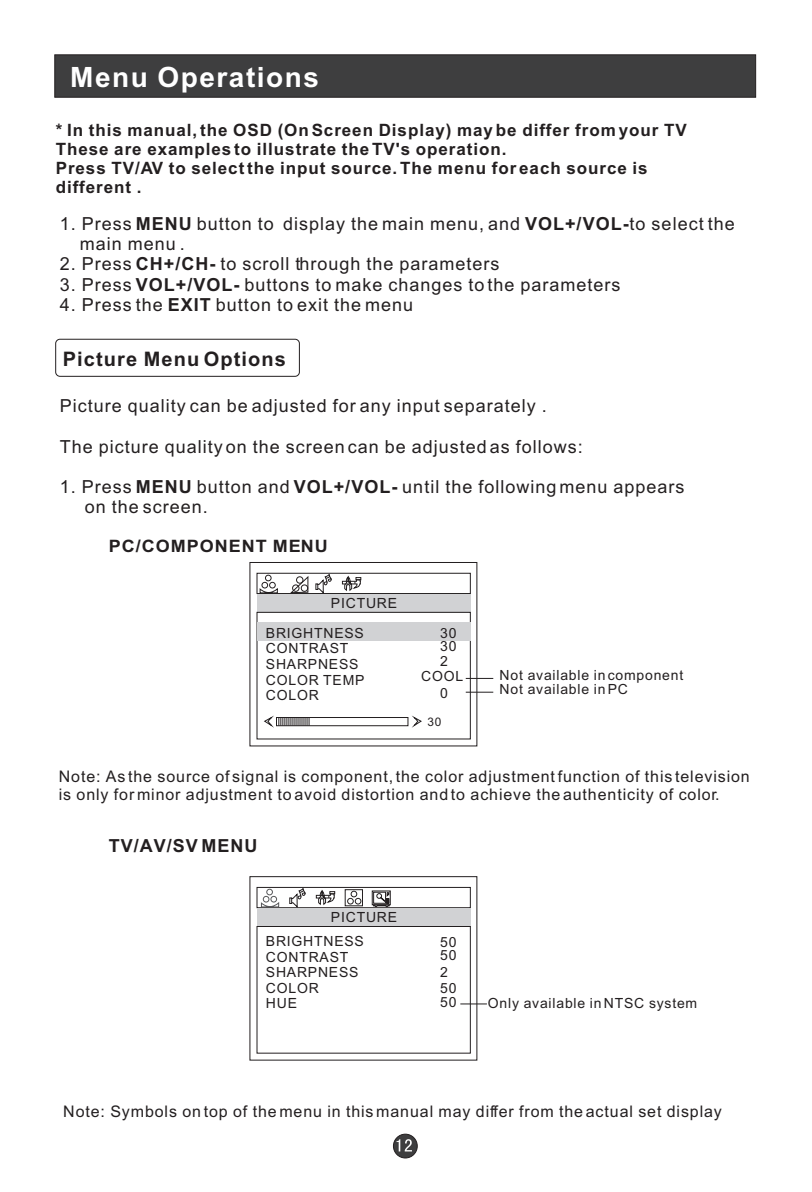
<style>
.page{position:relative;width:812px;height:1192px;background:#fff}
.page>*{position:absolute;margin:0;border:0;box-sizing:border-box;transform-origin:0 0}
.t1{font:700 28px "Arial";letter-spacing:.055em;color:#fff}
.t2{font:700 20px "Arial";letter-spacing:.055em;color:#231f20}
.t3{font:18px/20.2px "Arial";letter-spacing:.055em;color:#231f20}
.t4{font:700 18px "Arial";letter-spacing:.055em;color:#231f20}
.t5{font:700 17px/19px "Arial";letter-spacing:.055em;color:#231f20}
.t6{font:700 17px "Arial";letter-spacing:.055em;color:#231f20;scale:1.05 1}
.t7{font:16px/17.8px "Arial";letter-spacing:.055em;color:#231f20}
.t8{font:14px/15.6px "Arial";letter-spacing:.055em;color:#231f20}
.t9{font:11.8px "Arial";color:#231f20}
.s1{font-weight:700}
</style>
<div class="page">
<div style="left:55px;top:55px;width:701px;height:42px;background:#3e3e3f;border:1px solid #231f20"></div>
<div style="left:393px;top:1134px;width:25px;height:24px;background:#3e3e3f;border:1px solid #231f20;border-radius:50%"></div>
<svg style="left:397px;top:1139px;width:15px;height:12px"></svg>
<div style="left:55px;top:339px;width:245px;height:38px;border:1px solid #231f20;border-radius:4px"></div>
<svg style="left:260px;top:575px;width:18px;height:17px"></svg>
<svg style="left:316px;top:575px;width:16px;height:17px"></svg>
<svg style="left:342px;top:576px;width:19px;height:15px"></svg>
<div style="left:257px;top:573px;width:214px;height:21px;border:1px solid #231f20"></div>
<div style="left:257px;top:594px;width:213px;height:18px;background:#d1d2d4"></div>
<div style="left:257px;top:612px;width:214px;height:127px;border:1px solid #231f20"></div>
<div style="left:257px;top:887px;width:214px;height:21px;border:1px solid #231f20"></div>
<div style="left:257px;top:908px;width:213px;height:19px;background:#d1d2d4"></div>
<div style="left:257px;top:926px;width:214px;height:127px;border:1px solid #231f20"></div>
<svg style="left:291px;top:576px;width:17px;height:17px"></svg>
<div style="left:257px;top:622px;width:213px;height:19px;background:#d1d2d4"></div>
<div style="left:276px;top:717px;width:132px;height:9px;border:1px solid #231f20"></div>
<svg style="left:264px;top:717px;width:46px;height:10px"></svg>
<svg style="left:412px;top:717px;width:10px;height:10px"></svg>
<svg style="left:460px;top:1004px;width:27px;height:1px"></svg>
<svg style="left:261px;top:889px;width:18px;height:19px"></svg>
<svg style="left:290px;top:888px;width:16px;height:20px"></svg>
<svg style="left:316px;top:890px;width:19px;height:15px"></svg>
<div style="left:347px;top:898px;width:7px;height:6px;border:1px solid #231f20;border-radius:50%"></div>
<svg style="left:351px;top:891px;width:10px;height:13px"></svg>
<div style="left:345px;top:889px;width:18px;height:17px;border:1px solid #231f20"></div>
<div style="left:372px;top:891px;width:19px;height:14px;border:1px solid #231f20"></div>
<svg style="left:373px;top:891px;width:17px;height:16px"></svg>
<svg style="left:466px;top:678px;width:27px;height:1px"></svg>
<svg style="left:466px;top:692px;width:27px;height:1px"></svg>
<h1 class="t1" style="left:70px;top:66px;width:250px">Menu Operations</h1>
<p class="t5" style="left:56px;top:122px;width:632px">* In this manual, the OSD (On Screen Display) may be differ from your TV These are examples to illustrate the TV's operation.<br>Press TV/AV to select the input source. The menu for each source is different .</p>
<p class="t3" style="left:80px;top:215px;width:656px;text-indent:-20px">1. Press <span class="s1">MENU</span> button to display the main menu, and <span class="s1">VOL+/VOL-</span>to select the main menu .</p>
<p class="t3" style="left:60px;top:256px;width:441px">2. Press <span class="s1">CH+/CH-</span> to scroll through the parameters</p>
<p class="t3" style="left:60px;top:276px;width:562px">3. Press <span class="s1">VOL+/VOL-</span> buttons to make changes to the parameters</p>
<p class="t3" style="left:60px;top:296px;width:355px">4. Press the <span class="s1">EXIT</span> button to exit the menu</p>
<p class="t2" style="left:63px;top:352px;width:225px">Picture Menu Options</p>
<p class="t3" style="left:60px;top:398px;width:489px">Picture quality can be adjusted for any input separately .</p>
<p class="t3" style="left:60px;top:438px;width:525px">The picture quality on the screen can be adjusted as follows:</p>
<p class="t3" style="left:85px;top:478px;width:601px;text-indent:-25px">1. Press <span class="s1">MENU</span> button and <span class="s1">VOL+/VOL-</span> until the following menu appears on the screen.</p>
<p class="t6" style="left:109px;top:540px;width:210px">PC/COMPONENT MENU</p>
<p class="t8" style="left:331px;top:597px;width:68px">PICTURE</p>
<p class="t8" style="left:266px;top:626px;width:100px">BRIGHTNESS<br>CONTRAST<br>SHARPNESS<br>COLOR TEMP<br>COLOR</p>
<p class="t8" style="left:440px;top:628px;width:18px;line-height:13.2px">30<br>30</p>
<p class="t8" style="left:421px;top:655px;width:44px;text-align:center">2<br>COOL</p>
<p class="t8" style="left:500px;top:669px;width:185px">Not available in component</p>
<p class="t8" style="left:440px;top:687px;width:9px">0</p>
<p class="t8" style="left:500px;top:683px;width:130px">Not available in PC</p>
<p class="t9" style="left:428px;top:718px;width:15px">30</p>
<p class="t7" style="left:59px;top:769px;width:693px">Note: As the source of signal is component, the color adjustment function of this television is only for minor adjustment to avoid distortion and to achieve the authenticity of color.</p>
<p class="t4" style="left:109px;top:839px;width:150px">TV/AV/SV MENU</p>
<p class="t8" style="left:331px;top:911px;width:68px">PICTURE</p>
<p class="t8" style="left:266px;top:934px;width:100px">BRIGHTNESS<br>CONTRAST<br>SHARPNESS<br>COLOR<br>HUE</p>
<p class="t8" style="left:440px;top:936px;width:18px;line-height:13.2px">50<br>50</p>
<p class="t8" style="left:440px;top:965px;width:18px;line-height:16.4px">2<br>50</p>
<p class="t8" style="left:440px;top:996px;width:18px">50</p>
<p class="t8" style="left:488px;top:997px;width:211px">Only available in NTSC system</p>
<p class="t7" style="left:63px;top:1104px;width:660px">Note: Symbols on top of the menu in this manual may differ from the actual set display</p>
</div>
